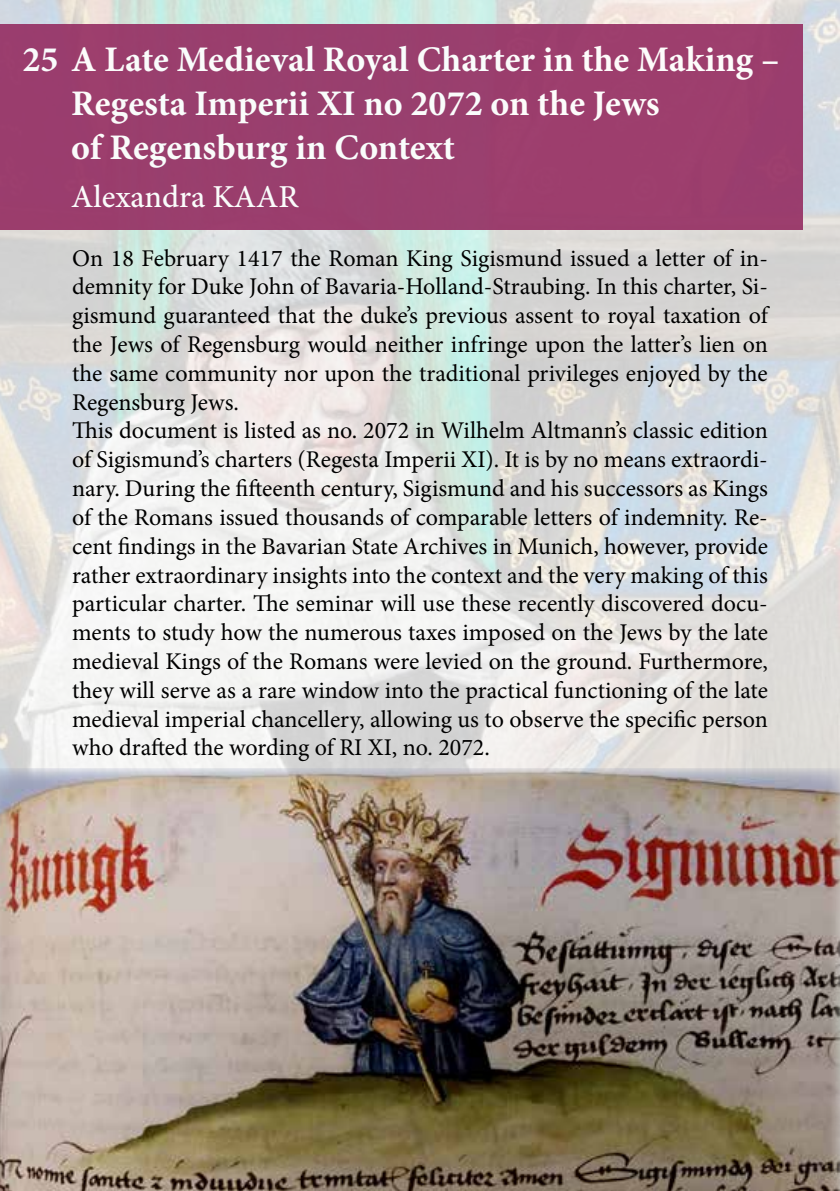
<style>
.page{position:relative;width:840px;height:1191px;background:#fff}
.page>*{position:absolute;margin:0;border:0;box-sizing:border-box;transform-origin:0 0}
.t1{font:700 36px/44px "Minion Pro";color:#fff}
.t2{font:500 32px "Minion Pro";color:#fff}
.t3{font:24px/28.8px "Minion Pro";color:#000}
</style>
<div class="page">
<img style="left:0;top:0;width:839px;height:768px">
<div style="left:0;top:24px;width:802px;height:205px;background:#9a3e6e"></div>
<img style="left:0;top:768px;width:839px;height:423px">
<h1 class="t1" style="left:71px;top:37px;width:709px;text-indent:-49px">25 A Late Medieval Royal Charter in the Making –<br>Regesta Imperii XI no 2072 on the Jews<br>of Regensburg in Context</h1>
<h2 class="t2" style="left:71px;top:175px;width:229px">Alexandra KAAR</h2>
<p class="t3" style="left:72px;top:244px;width:697px">On 18 February 1417 the Roman King Sigismund issued a letter of in&shy;demnity for Duke John of Bavaria-Holland-Straubing. In this charter, Si&shy;gismund guaranteed that the duke’s previous assent to royal taxation of the Jews of Regensburg would neither infringe upon the latter’s lien on the same community nor upon the traditional privileges enjoyed by the Regensburg Jews.<br>This document is listed as no. 2072 in Wilhelm Altmann’s classic edition of Sigismund’s charters (Regesta Imperii XI). It is by no means extraordi&shy;nary. During the fifteenth century, Sigismund and his successors as Kings of the Romans issued thousands of comparable letters of indemnity. Re&shy;cent findings in the Bavarian State Archives in Munich, however, provide rather extraordinary insights into the context and the very making of this particular charter. The seminar will use these recently discovered docu&shy;ments to study how the numerous taxes imposed on the Jews by the late medieval Kings of the Romans were levied on the ground. Furthermore, they will serve as a rare window into the practical functioning of the late medieval imperial chancellery, allowing us to observe the specific person who drafted the wording of RI XI, no. 2072.</p>
</div>
